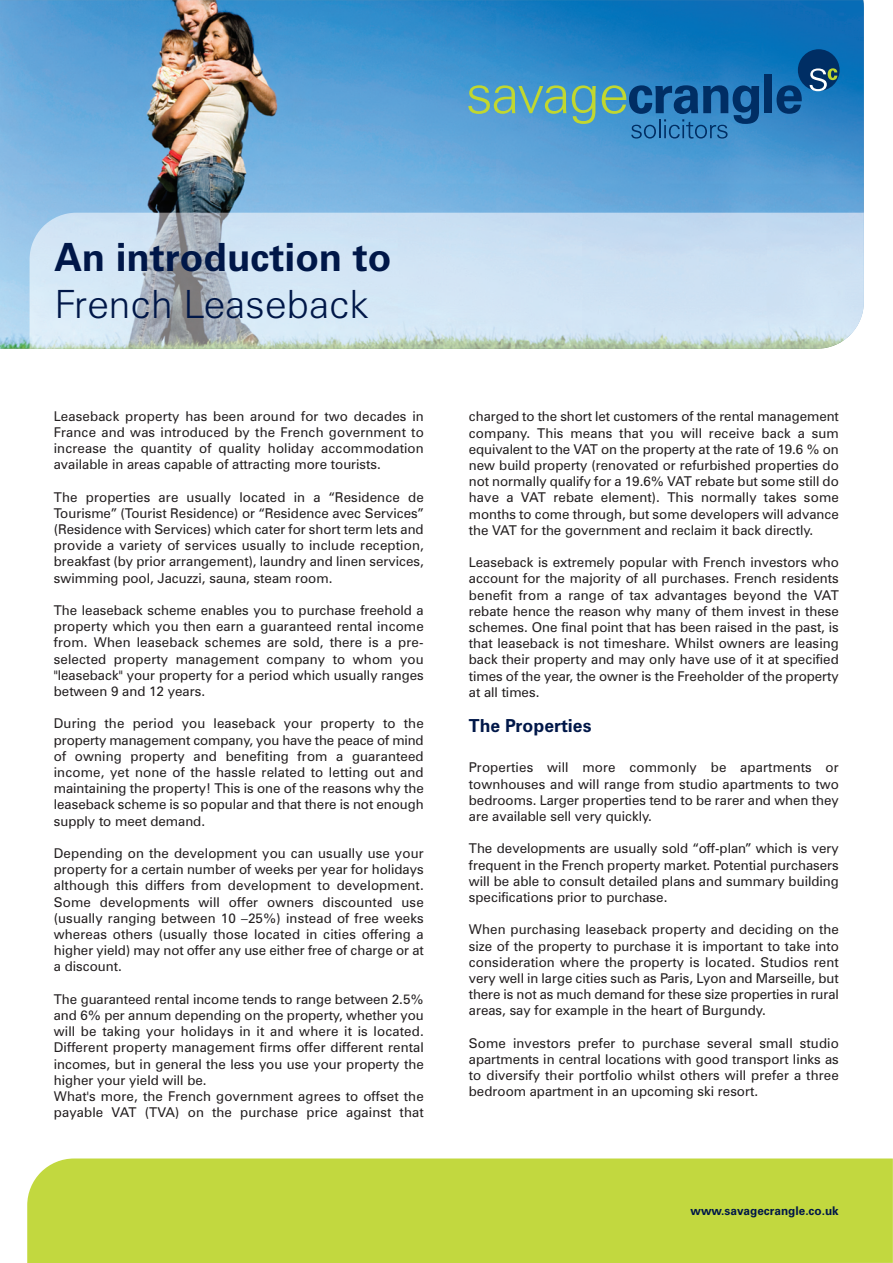
<style>
.page{position:relative;width:893px;height:1263px;background:#fff}
.page>*{position:absolute;margin:0;border:0;box-sizing:border-box;transform-origin:0 0}
.t1{font:700 39px "Zurich BT";color:#001748}
.t2{font:300 39px "Zurich BT";color:#001748}
.t3{font:700 18px "Zurich BT";color:#001748}
.t4{font:13.5px/16.2px "Zurich BT";color:#231f20;text-align:justify}
.t5{font:700 12px "Zurich BT";color:#001748}
</style>
<div class="page">
<img style="left:0;top:0;width:864px;height:349px">
<img style="left:30px;top:213px;width:834px;height:136px">
<svg style="left:468px;top:85px;width:98px;height:29px;background:#6eac9e"></svg>
<svg style="left:572px;top:85px;width:24px;height:39px"></svg>
<div style="left:764px;top:74px;width:8px;height:39px;background:#002e64"></div>
<svg style="left:776px;top:85px;width:26px;height:29px"></svg>
<div style="left:798px;top:49px;width:41px;height:42px;background:#002e64;border-radius:50%"></div>
<svg style="left:809px;top:68px;width:28px;height:23px"></svg>
<svg style="left:602px;top:85px;width:157px;height:54px;background:#2d73a6"></svg>
<div style="left:27px;top:1159px;width:865px;height:104px;background:#c2d83f"></div>
<h1 class="t1" style="left:55px;top:243px;width:338px">An introduction to</h1>
<h1 class="t2" style="left:55px;top:290px;width:316px">French Leaseback</h1>
<p class="t4" style="left:54px;top:409px;width:371px">Leaseback property has been around for two decades in France and was introduced by the French government to increase the quantity of quality holiday accommodation available in areas capable of attracting more tourists.</p>
<p class="t4" style="left:54px;top:490px;width:371px">The properties are usually located in a “Residence de Tourisme” (Tourist Residence) or “Residence avec Services” (Residence with Services) which cater for short term lets and provide a variety of services usually to include reception, breakfast (by prior arrangement), laundry and linen services, swimming pool, Jacuzzi, sauna, steam room.</p>
<p class="t4" style="left:54px;top:603px;width:371px">The leaseback scheme enables you to purchase freehold a property which you then earn a guaranteed rental income from. When leaseback schemes are sold, there is a pre&shy;selected property management company to whom you "leaseback" your property for a period which usually ranges between 9 and 12 years.</p>
<p class="t4" style="left:54px;top:717px;width:371px">During the period you leaseback your property to the property management company, you have the peace of mind of owning property and benefiting from a guaranteed income, yet none of the hassle related to letting out and maintaining the property! This is one of the reasons why the leaseback scheme is so popular and that there is not enough supply to meet demand.</p>
<p class="t4" style="left:54px;top:846px;width:372px">Depending on the development you can usually use your property for a certain number of weeks per year for holidays although this differs from development to development.<br>Some developments will offer owners discounted use (usually ranging between 10 –25%) instead of free weeks whereas others (usually those located in cities offering a higher yield) may not offer any use either free of charge or at a discount.</p>
<p class="t4" style="left:54px;top:992px;width:371px;text-align:left">The guaranteed rental income tends to range between 2.5% and 6% per annum depending on the property, whether you will be taking your holidays in it and where it is located.<br>Different property management firms offer different rental incomes, but in general the less you use your property the higher your yield will be.<br>What's more, the French government agrees to offset the payable VAT (TVA) on the purchase price against that</p>
<p class="t4" style="left:469px;top:410px;width:371px">charged to the short let customers of the rental management company. This means that you will receive back a sum equivalent to the VAT on the property at the rate of 19.6 % on new build property (renovated or refurbished properties do not normally qualify for a 19.6% VAT rebate but some still do have a VAT rebate element). This normally takes some months to come through, but some developers will advance the VAT for the government and reclaim it back directly.</p>
<p class="t4" style="left:469px;top:555px;width:371px">Leaseback is extremely popular with French investors who account for the majority of all purchases. French residents benefit from a range of tax advantages beyond the VAT rebate hence the reason why many of them invest in these schemes. One final point that has been raised in the past, is that leaseback is not timeshare. Whilst owners are leasing back their property and may only have use of it at specified times of the year, the owner is the Freeholder of the property at all times.</p>
<h2 class="t3" style="left:469px;top:719px;width:124px">The Properties</h2>
<p class="t4" style="left:469px;top:761px;width:371px">Properties will more commonly be apartments or townhouses and will range from studio apartments to two bedrooms. Larger properties tend to be rarer and when they are available sell very quickly.</p>
<p class="t4" style="left:469px;top:842px;width:371px">The developments are usually sold “off-plan” which is very frequent in the French property market. Potential purchasers will be able to consult detailed plans and summary building specifications prior to purchase.</p>
<p class="t4" style="left:469px;top:923px;width:371px">When purchasing leaseback property and deciding on the size of the property to purchase it is important to take into consideration where the property is located. Studios rent very well in large cities such as Paris, Lyon and Marseille, but there is not as much demand for these size properties in rural areas, say for example in the heart of Burgundy.</p>
<p class="t4" style="left:469px;top:1036px;width:371px">Some investors prefer to purchase several small studio apartments in central locations with good transport links as to diversify their portfolio whilst others will prefer a three bedroom apartment in an upcoming ski resort.</p>
<p class="t5" style="left:690px;top:1206px;width:150px">www.savagecrangle.co.uk</p>
</div>
